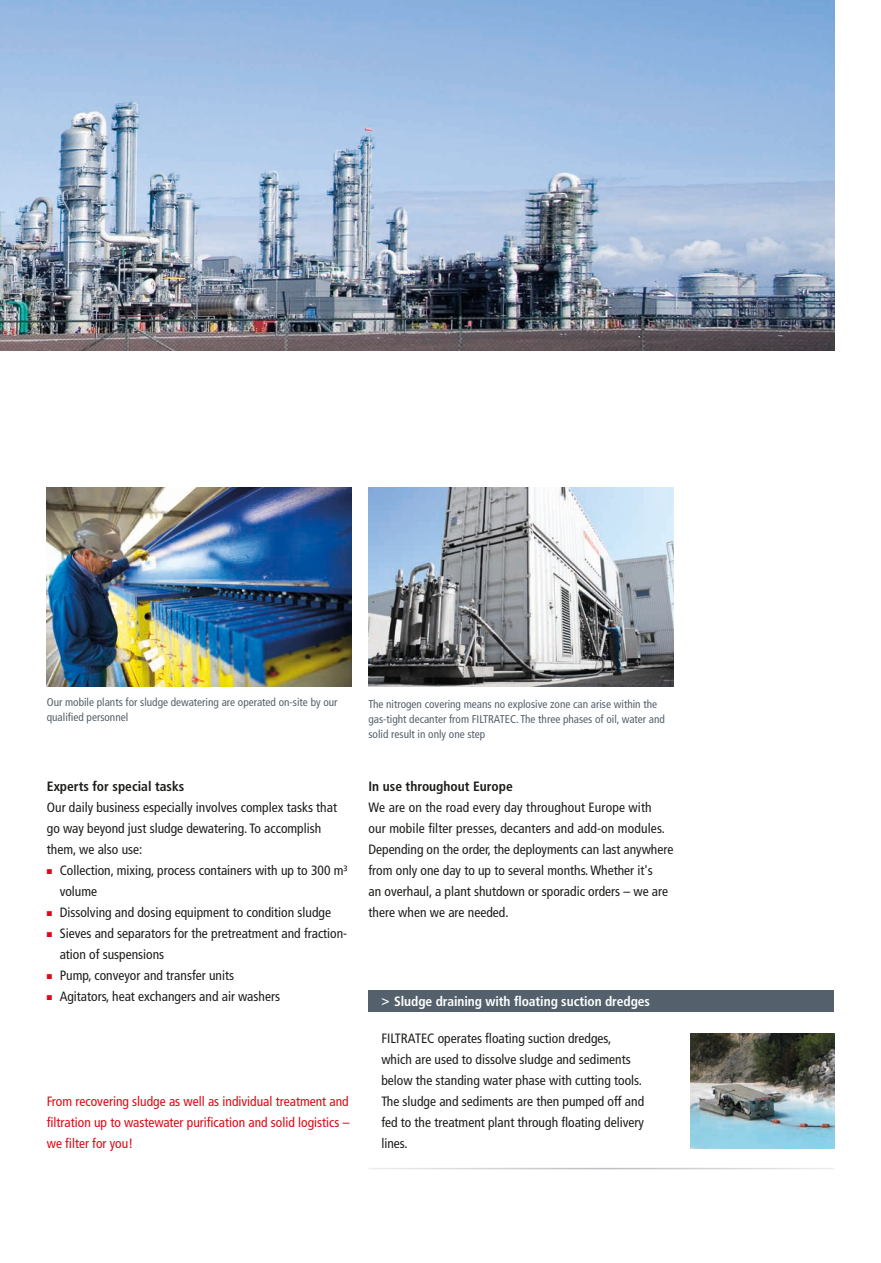
<style>
.page{position:relative;width:881px;height:1263px;background:#fff}
.page>*{position:absolute;margin:0;border:0;box-sizing:border-box;transform-origin:0 0}
.t1{font:condensed 13.5px/21px "Frutiger";color:#1d1d1b}
.t2{font:condensed 13.5px/21px "Frutiger";color:#e30614;text-align:justify}
.t3{font:700 condensed 13.5px "Frutiger";color:#1d1d1b}
.t4{font:700 condensed 13.5px "Frutiger";letter-spacing:-.005em;color:#fff}
.t5{font:condensed 11.25px/15px "Frutiger";color:#54616c}
.s1{color:#e30614}
</style>
<div class="page">
<img style="left:0;top:0;width:833px;height:350px">
<img style="left:47px;top:488px;width:304px;height:198px">
<hr style="left:368px;top:1168px;width:465px;height:1px;background:#bdbdc3">
<div style="left:368px;top:990px;width:465px;height:21px;background:#54616c"></div>
<img style="left:690px;top:1033px;width:143px;height:115px">
<img style="left:368px;top:488px;width:305px;height:198px">
<p class="t5" style="left:47px;top:695px;width:292px">Our mobile plants for sludge dewatering are operated on-site by our qualified personnel</p>
<p class="t3" style="left:47px;top:779px;width:139px">Experts for special tasks</p>
<p class="t1" style="left:47px;top:797px;width:291px">Our daily business especially involves complex tasks that go way beyond just sludge dewatering. To accomplish them, we also use:</p>
<p class="t1" style="left:60px;top:860px;width:289px;text-indent:-13px"><span class="s1">■</span> Collection, mixing, process containers with up to 300 m³ volume</p>
<p class="t1" style="left:47px;top:902px;width:285px"><span class="s1">■</span> Dissolving and dosing equipment to condition sludge</p>
<p class="t1" style="left:60px;top:923px;width:289px;text-indent:-13px"><span class="s1">■</span> Sieves and separators for the pretreatment and fraction&shy;ation of suspensions</p>
<p class="t1" style="left:47px;top:965px;width:188px"><span class="s1">■</span> Pump, conveyor and transfer units</p>
<p class="t1" style="left:47px;top:986px;width:234px"><span class="s1">■</span> Agitators, heat exchangers and air washers</p>
<p class="t2" style="left:47px;top:1091px;width:304px">From recovering sludge as well as individual treatment and filtration up to wastewater purification and solid logistics – we filter for you!</p>
<p class="t5" style="left:368px;top:697px;width:298px">The nitrogen covering means no explosive zone can arise within the gas-tight decanter from FILTRATEC. The three phases of oil, water and solid result in only one step</p>
<p class="t3" style="left:368px;top:779px;width:146px">In use throughout Europe</p>
<p class="t1" style="left:368px;top:797px;width:306px">We are on the road every day throughout Europe with<br>our mobile filter presses, decanters and add-on modules.<br>Depending on the order, the deployments can last anywhere from only one day to up to several months. Whether it's<br>an overhaul, a plant shutdown or sporadic orders – we are there when we are needed.</p>
<p class="t4" style="left:381px;top:993px;width:270px">&gt; Sludge draining with floating suction dredges</p>
<p class="t1" style="left:381px;top:1028px;width:264px">FILTRATEC operates floating suction dredges, which are used to dissolve sludge and sediments below the standing water phase with cutting tools.<br>The sludge and sediments are then pumped off and fed to the treatment plant through floating delivery lines.</p>
</div>
